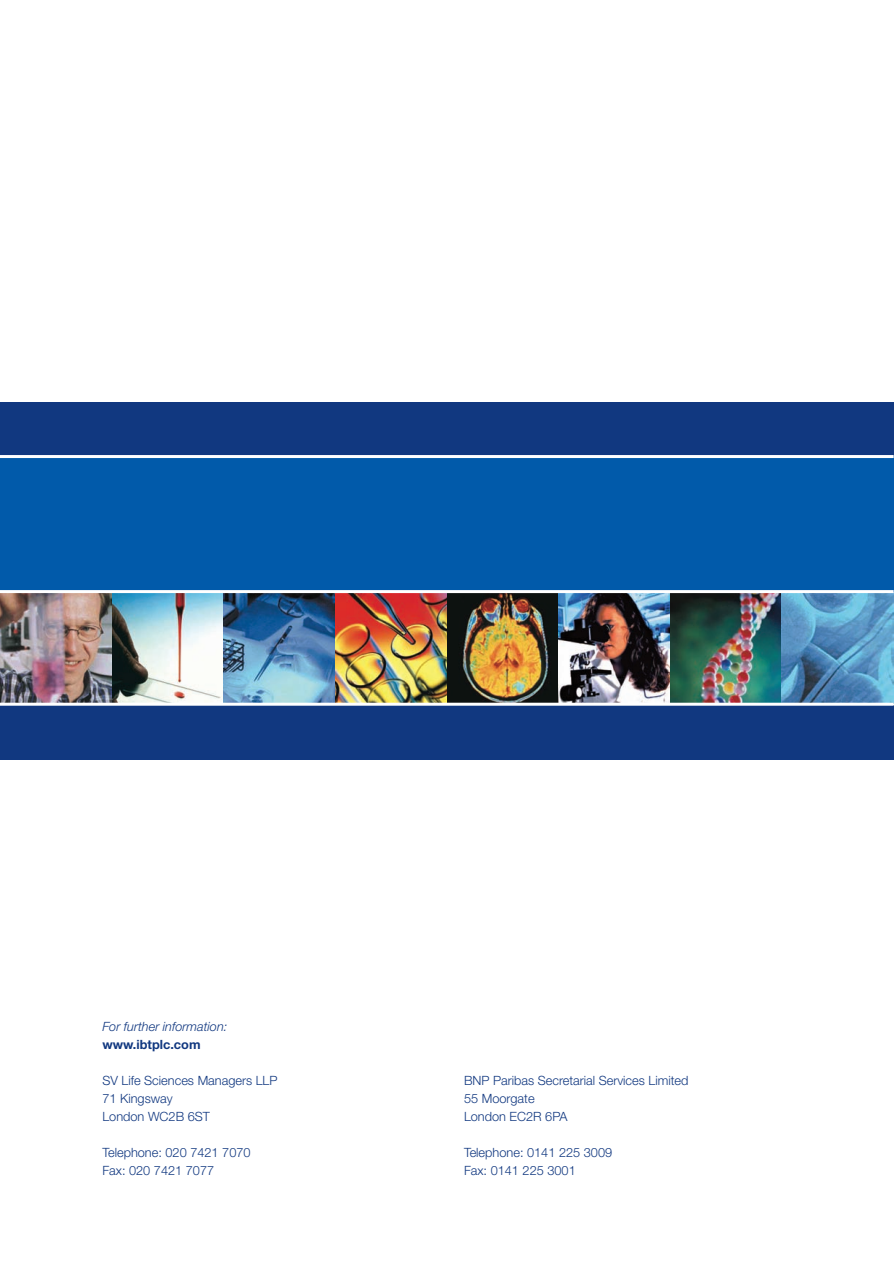
<style>
.page{position:relative;width:894px;height:1264px;background:#fff}
.page>*{position:absolute;margin:0;border:0;box-sizing:border-box;transform-origin:0 0}
.t1{font:300 12.75px/18px "Helvetica Neue LT Std";color:#113880}
.t2{font:italic 300 12.75px "Helvetica Neue LT Std";color:#113880}
.t3{font:700 12.75px "Helvetica Neue LT Std";color:#113880}
</style>
<div class="page">
<img style="left:0;top:402px;width:894px;height:358px">
<p class="t2" style="left:102px;top:1021px;width:126px">For further information:</p>
<p class="t3" style="left:102px;top:1039px;width:100px">www.ibtplc.com</p>
<p class="t1" style="left:102px;top:1072px;width:177px">SV Life Sciences Managers LLP<br>71 Kingsway<br>London WC2B 6ST</p>
<p class="t1" style="left:102px;top:1144px;width:150px">Telephone: 020 7421 7070<br>Fax: 020 7421 7077</p>
<p class="t1" style="left:464px;top:1072px;width:226px">BNP Paribas Secretarial Services Limited<br>55 Moorgate<br>London EC2R 6PA</p>
<p class="t1" style="left:464px;top:1144px;width:150px">Telephone: 0141 225 3009<br>Fax: 0141 225 3001</p>
</div>
